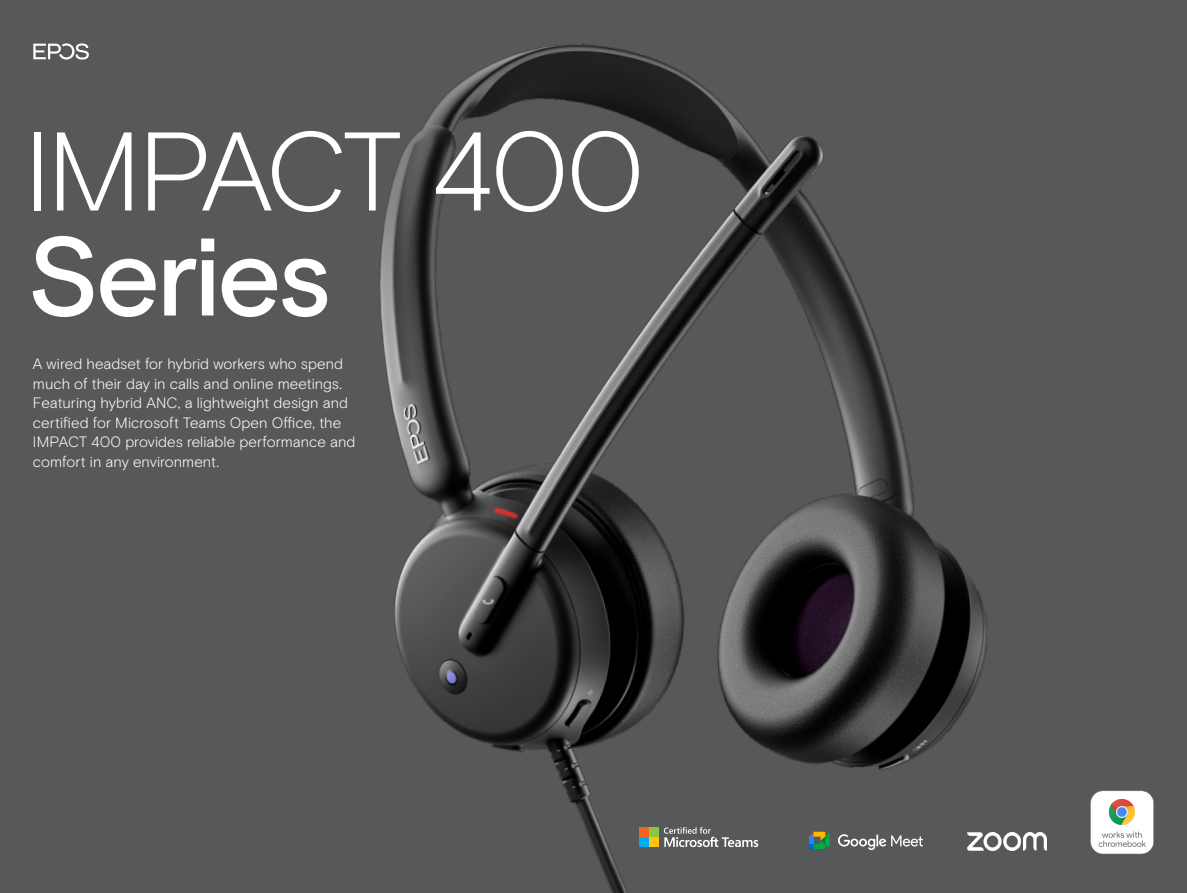
<style>
.page{position:relative;width:1187px;height:893px;background:#fff}
.page>*{position:absolute;margin:0;border:0;box-sizing:border-box;transform-origin:0 0}
.EPOS_headline_32_regular{font:300 111.45px "EPOS Basis";letter-spacing:-.045em;color:#fff}
.EPOS_headline_32_regular-2{font:500 111.45px "EPOS Basis";letter-spacing:-.03em;color:#fff}
.EPOS_bodytext{font:300 15px/19.5px "EPOS Basis";color:#fff}
</style>
<div class="page">
<div style="left:0;top:0;width:1186px;height:893px;background:#57585a"></div>
<img style="left:394px;top:56px;width:653px;height:837px">
<svg style="left:380px;top:44px;width:267px;height:372px"></svg>
<svg style="left:837px;top:834px;width:85px;height:16px"></svg>
<svg style="left:808px;top:832px;width:21px;height:17px"></svg>
<svg style="left:1090px;top:790px;width:63px;height:64px;background:#ececeb"></svg>
<svg style="left:1108px;top:799px;width:26px;height:26px"></svg>
<div style="left:639px;top:828px;width:9px;height:9px;background:#f36421"></div>
<div style="left:649px;top:828px;width:9px;height:9px;background:#8bc63e"></div>
<div style="left:639px;top:838px;width:9px;height:9px;background:#00aeef"></div>
<div style="left:649px;top:838px;width:9px;height:9px;background:#fec210"></div>
<svg style="left:663px;top:827px;width:95px;height:20px"></svg>
<img style="left:967px;top:832px;width:78px;height:18px">
<svg style="left:33px;top:43px;width:56px;height:17px"></svg>
<p class="EPOS_headline_32_regular" style="left:24px;top:106px;width:622px">IMPACT 400</p>
<p class="EPOS_headline_32_regular-2" style="left:27px;top:211px;width:305px">Series</p>
<p class="EPOS_bodytext" style="left:33px;top:354px;width:324px">A wired headset for hybrid workers who spend much of their day in calls and online meetings.<br>Featuring hybrid ANC, a lightweight design and certified for Microsoft Teams Open Office, the IMPACT 400 provides reliable performance and comfort in any environment.</p>
</div>
